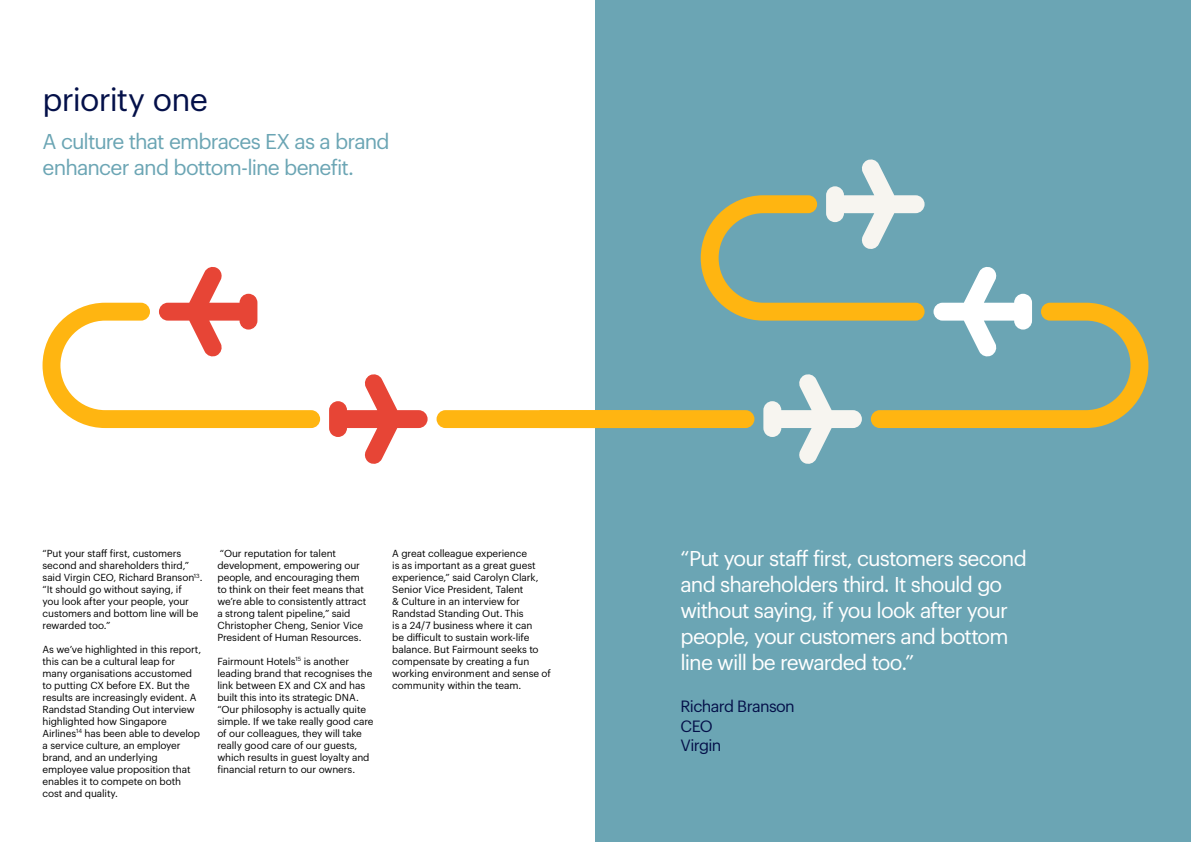
<style>
.page{position:relative;width:1191px;height:842px;background:#fff}
.page>*{position:absolute;margin:0;border:0;box-sizing:border-box;transform-origin:0 0}
.t1{font:32px "Graphik";letter-spacing:-.025em;color:#041049}
.t2{font:21px/26px "Graphik";letter-spacing:-.04em;color:#fff}
.t3{font:21px/26px "Graphik";letter-spacing:-.04em;color:#6ba5b4}
.t4{font:16px/19.2px "Graphik";letter-spacing:-.04em;color:#041049}
.t5{font:10px/12px "Graphik";letter-spacing:-.01em;color:#000}
</style>
<div class="page">
<div style="left:595px;top:0;width:596px;height:842px;background:#6ba5b4"></div>
<svg style="left:329px;top:374px;width:98px;height:90px"></svg>
<svg style="left:43px;top:267px;width:277px;height:161px"></svg>
<svg style="left:436px;top:159px;width:712px;height:305px"></svg>
<h1 class="t1" style="left:43px;top:76px;width:167px">priority one</h1>
<h2 class="t3" style="left:43px;top:126px;width:349px">A culture that embraces EX as a brand enhancer and bottom-line benefit.</h2>
<p class="t5" style="left:43px;top:547px;width:162px">“Put your staff first, customers second and shareholders third,” said Virgin CEO, Richard Branson<sup>13</sup>. “It should go without saying, if<br>you look after your people, your customers and bottom line will be rewarded too.”</p>
<p class="t5" style="left:43px;top:642px;width:160px">As we’ve highlighted in this report, this can be a cultural leap for many organisations accustomed to putting CX before EX. But the results are increasingly evident. A<br>Randstad Standing Out interview highlighted how Singapore<br>Airlines<sup>14</sup> has been able to develop a service culture, an employer brand, and an underlying employee value proposition that enables it to compete on both cost and quality.</p>
<p class="t5" style="left:217px;top:547px;width:150px">“Our reputation for talent development, empowering our people, and encouraging them to think on their feet means that we’re able to consistently attract a strong talent pipeline,” said<br>Christopher Cheng, Senior Vice<br>President of Human Resources.</p>
<p class="t5" style="left:217px;top:654px;width:158px">Fairmount Hotels<sup>15</sup> is another leading brand that recognises the link between EX and CX and has built this into its strategic DNA. “Our philosophy is actually quite simple. If we take really good care of our colleagues, they will take really good care of our guests, which results in guest loyalty and financial return to our owners.</p>
<p class="t5" style="left:392px;top:547px;width:160px">A great colleague experience<br>is as important as a great guest experience,” said Carolyn Clark,<br>Senior Vice President, Talent<br>&amp; Culture in an interview for<br>Randstad Standing Out. This<br>is a 24/7 business where it can<br>be difficult to sustain work-life balance. But Fairmount seeks to compensate by creating a fun working environment and sense of community within the team.</p>
<h2 class="t2" style="left:680px;top:544px;width:348px">“Put your staff first, customers second and shareholders third. It should go without saying, if you look after your people, your customers and bottom line will be rewarded too.”</h2>
<h3 class="t4" style="left:680px;top:696px;width:116px">Richard Branson<br>CEO<br>Virgin</h3>
</div>
